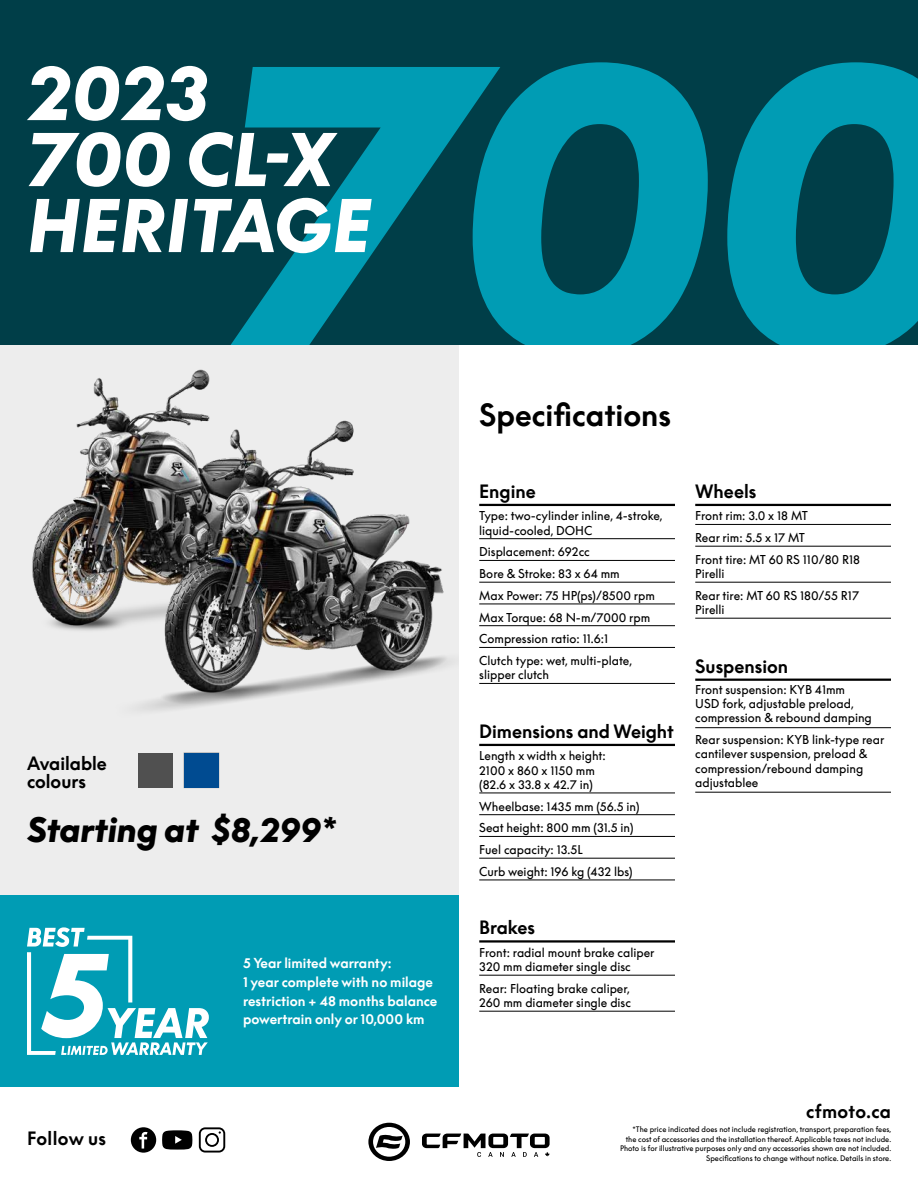
<style>
.page{position:relative;width:918px;height:1188px;background:#fff}
.page>*{position:absolute;margin:0;border:0;box-sizing:border-box;transform-origin:0 0}
.t1{font:italic 900 378.6px "Supreme LLTT";color:#009cb4}
.t2{font:italic 900 70.5px/66px "Supreme LLTT";color:#fff}
.t3{font:italic 900 33px "Supreme LLTT";color:#000}
.t4{font:30px "Supreme LLTT Bold Flat";color:#000}
.t5{font:18px/18px "Supreme LLTT Bold Flat";color:#000}
.t6{font:18px "Supreme LLTT Bold Flat";letter-spacing:.02em;color:#000}
.t7{font:700 13.5px/18.8px "Supreme LLTT";color:#fff}
.t8{font:12px/21.8px "Supreme LLTT";color:#000}
.t9{font:7.5px/9.8px "Supreme LLTT";color:#000;text-align:right}
</style>
<div class="page">
<div style="left:0;top:306px;width:459px;height:590px;background:#ededed"></div>
<div style="left:0;top:0;width:918px;height:344px;background:#003e48"></div>
<div style="left:0;top:895px;width:459px;height:192px;background:#009cb4"></div>
<hr style="left:479px;top:504px;width:196px;height:2px;background:#000">
<hr style="left:479px;top:538px;width:196px;height:1px;background:#000">
<hr style="left:479px;top:560px;width:196px;height:1px;background:#000">
<hr style="left:479px;top:582px;width:196px;height:1px;background:#000">
<hr style="left:479px;top:604px;width:196px;height:1px;background:#000">
<hr style="left:479px;top:625px;width:196px;height:1px;background:#000">
<hr style="left:479px;top:647px;width:196px;height:1px;background:#000">
<hr style="left:479px;top:683px;width:196px;height:1px;background:#000">
<hr style="left:479px;top:744px;width:196px;height:2px;background:#000">
<hr style="left:479px;top:793px;width:196px;height:1px;background:#000">
<hr style="left:479px;top:814px;width:196px;height:1px;background:#000">
<hr style="left:479px;top:836px;width:196px;height:1px;background:#000">
<hr style="left:479px;top:858px;width:196px;height:1px;background:#000">
<hr style="left:479px;top:880px;width:196px;height:1px;background:#000">
<hr style="left:479px;top:940px;width:196px;height:3px;background:#000">
<hr style="left:479px;top:975px;width:196px;height:1px;background:#000">
<hr style="left:479px;top:1011px;width:196px;height:1px;background:#000">
<hr style="left:695px;top:504px;width:196px;height:2px;background:#000">
<hr style="left:695px;top:524px;width:196px;height:1px;background:#000">
<hr style="left:695px;top:546px;width:196px;height:1px;background:#000">
<hr style="left:695px;top:582px;width:196px;height:1px;background:#000">
<hr style="left:695px;top:618px;width:196px;height:1px;background:#000">
<hr style="left:695px;top:679px;width:196px;height:2px;background:#000">
<hr style="left:695px;top:727px;width:196px;height:1px;background:#000">
<hr style="left:695px;top:792px;width:196px;height:1px;background:#000">
<svg style="left:184px;top:752px;width:35px;height:36px"></svg>
<svg style="left:27px;top:927px;width:182px;height:128px"></svg>
<svg style="left:368px;top:1123px;width:42px;height:38px"></svg>
<svg style="left:422px;top:1134px;width:128px;height:23px"></svg>
<div style="left:131px;top:1127px;width:25px;height:26px;background:#000;border-radius:50%"></div>
<svg style="left:139px;top:1131px;width:9px;height:18px"></svg>
<svg style="left:162px;top:1130px;width:30px;height:20px"></svg>
<svg style="left:199px;top:1127px;width:26px;height:26px"></svg>
<div style="left:184px;top:753px;width:35px;height:34px;background:#004b91"></div>
<div style="left:138px;top:753px;width:34px;height:34px;background:#505050"></div>
<img style="left:32px;top:369px;width:178px;height:262px">
<img style="left:85px;top:398px;width:366px;height:313px">
<h1 class="t1" style="left:217px;top:0;width:755px">700</h1>
<h2 class="t2" style="left:27px;top:63px;width:345px">2023<br>700 CL-X<br>HERITAGE</h2>
<h3 class="t5" style="left:27px;top:755px;width:81px">Available colours</h3>
<h3 class="t3" style="left:27px;top:811px;width:311px">Starting at $8,299*</h3>
<h3 class="t6" style="left:27px;top:1129px;width:81px">Follow us</h3>
<p class="t7" style="left:243px;top:954px;width:196px">5 Year limited warranty:<br>1 year complete with no milage restriction + 48 months balance powertrain only or 10,000 km</p>
<h3 class="t4" style="left:479px;top:398px;width:193px">Specifications</h3>
<h3 class="t5" style="left:479px;top:483px;width:58px">Engine</h3>
<p class="t8" style="left:479px;top:509px;width:185px;line-height:14.2px">Type: two-cylinder inline, 4-stroke, liquid-cooled, DOHC</p>
<p class="t8" style="left:479px;top:541px;width:177px">Displacement: 692cc<br>Bore &amp; Stroke: 83 x 64 mm<br>Max Power: 75 HP(ps)/8500 rpm<br>Max Torque: 68 N-m/7000 rpm<br>Compression ratio: 11.6:1<br>Clutch type: wet, multi-plate,</p>
<p class="t8" style="left:479px;top:664px;width:71px">slipper clutch</p>
<h3 class="t5" style="left:479px;top:723px;width:196px">Dimensions and Weight</h3>
<p class="t8" style="left:479px;top:749px;width:128px;line-height:14.2px">Length x width x height:<br>2100 x 860 x 1150 mm (82.6 x 33.8 x 42.7 in)</p>
<p class="t8" style="left:479px;top:796px;width:162px">Wheelbase: 1435 mm (56.5 in)<br>Seat height: 800 mm (31.5 in)<br>Fuel capacity: 13.5L<br>Curb weight: 196 kg (432 lbs)</p>
<h3 class="t5" style="left:479px;top:919px;width:57px">Brakes</h3>
<p class="t8" style="left:479px;top:946px;width:177px;line-height:14.2px">Front: radial mount brake caliper<br>320 mm diameter single disc</p>
<p class="t8" style="left:479px;top:982px;width:153px;line-height:14.2px">Rear: Floating brake caliper,<br>260 mm diameter single disc</p>
<h3 class="t5" style="left:695px;top:483px;width:63px">Wheels</h3>
<p class="t8" style="left:695px;top:505px;width:166px">Front rim: 3.0 x 18 MT<br>Rear rim: 5.5 x 17 MT<br>Front tire: MT 60 RS 110/80 R18</p>
<p class="t8" style="left:695px;top:563px;width:166px">Pirelli<br>Rear tire: MT 60 RS 180/55 R17</p>
<p class="t8" style="left:695px;top:599px;width:31px">Pirelli</p>
<h3 class="t5" style="left:695px;top:657px;width:95px">Suspension</h3>
<p class="t8" style="left:695px;top:683px;width:178px;line-height:14.2px">Front suspension: KYB 41mm<br>USD fork, adjustable preload, compression &amp; rebound damping</p>
<p class="t8" style="left:695px;top:733px;width:191px;line-height:14.2px">Rear suspension: KYB link-type rear cantilever suspension, preload &amp; compression/rebound damping adjustablee</p>
<h3 class="t5" style="left:806px;top:1102px;width:86px">cfmoto.ca</h3>
<p class="t9" style="left:620px;top:1124px;width:273px">*The price indicated does not include registration, transport, preparation fees, the cost of accessories and the installation thereof. Applicable taxes not include.<br>Photo is for illustrative purposes only and any accessories shown are not included.<br>Specifications to change without notice. Details in store.</p>
</div>
